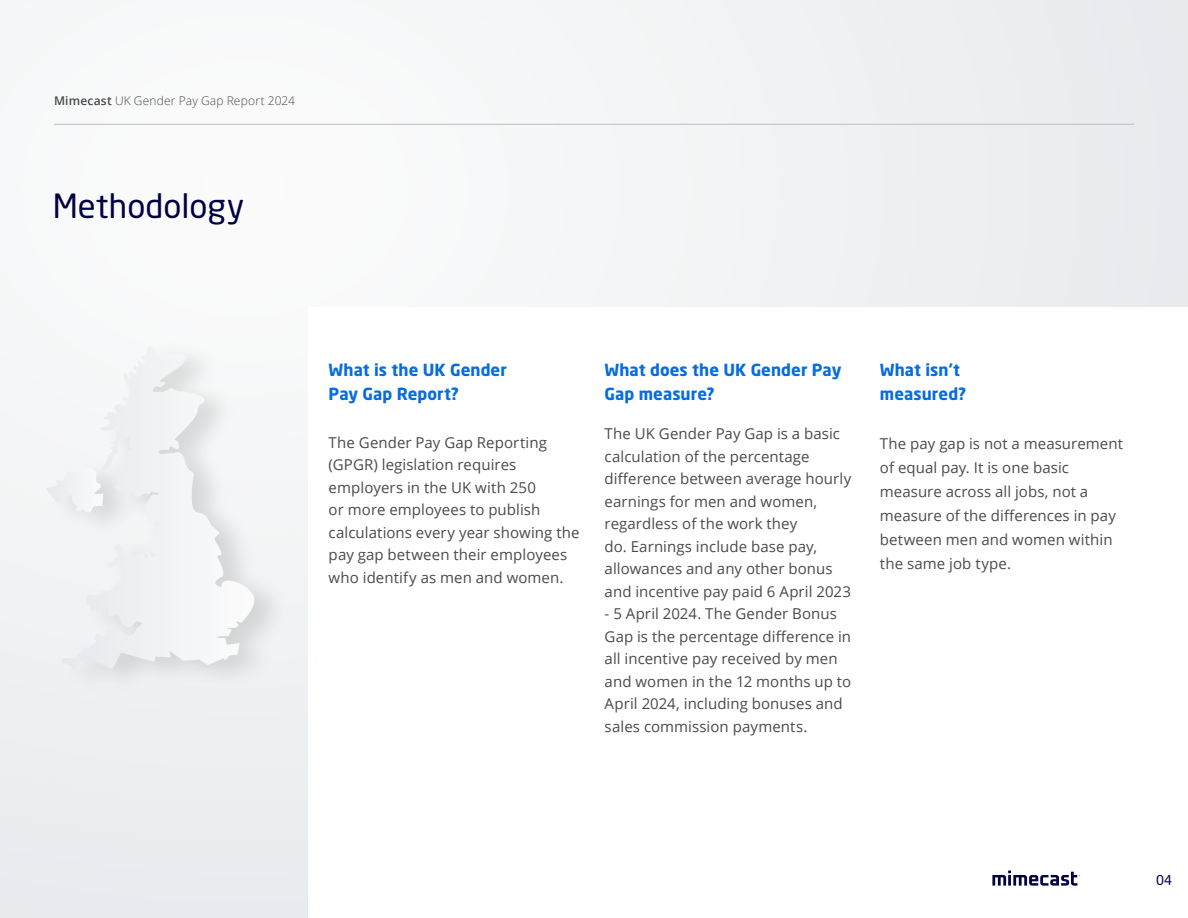
<style>
.page{position:relative;width:1188px;height:918px;background:#f2f5f5}
.page>*{position:absolute;margin:0;border:0;box-sizing:border-box;transform-origin:0 0}
.H1_-_Header{font:33px "Neo Sans W1 G";letter-spacing:.005em;color:#010041}
.Heading_6{font:700 16.5px/24px "Neo Sans W1 G";letter-spacing:.005em;color:#076ddd}
.Body{font:15px/22.5px "Open Sans";letter-spacing:.005em;color:#4a4a4a}
.Heading_6-2{font:15px/22.5px "Open Sans";letter-spacing:.005em;color:#4a4a4a}
.t1{font:13.5px "Neo Sans W1 G";color:#010041}
.Heading_6-3{font:300 12px "Open Sans";letter-spacing:.015em;color:#4a4a4a}
.s1{font-weight:600}
</style>
<div class="page">
<svg style="left:62px;top:348px;width:178px;height:322px"></svg>
<svg style="left:46px;top:468px;width:57px;height:45px"></svg>
<div style="left:308px;top:308px;width:880px;height:610px;background:#fff"></div>
<hr style="left:54px;top:124px;width:1080px;height:1px;background:#bebebe">
<svg style="left:992px;top:871px;width:88px;height:15px"></svg>
<p class="Heading_6-3" style="left:54px;top:93px;width:242px"><span class="s1">Mimecast</span> UK Gender Pay Gap Report 2024</p>
<p class="H1_-_Header" style="left:53px;top:186px;width:193px">Methodology</p>
<p class="Heading_6" style="left:329px;top:357px;width:180px">What is the UK Gender<br>Pay Gap Report?</p>
<p class="Heading_6-2" style="left:329px;top:431px;width:252px">The Gender Pay Gap Reporting (GPGR) legislation requires employers in the UK with 250<br>or more employees to publish calculations every year showing the pay gap between their employees who identify as men and women.</p>
<p class="Heading_6" style="left:605px;top:357px;width:238px">What does the UK Gender Pay<br>Gap measure?</p>
<p class="Body" style="left:605px;top:422px;width:248px">The UK Gender Pay Gap is a basic calculation of the percentage difference between average hourly earnings for men and women, regardless of the work they<br>do. Earnings include base pay, allowances and any other bonus and incentive pay paid 6 April 2023</p>
<p class="Body" style="left:605px;top:602px;width:248px">- 5 April 2024. The Gender Bonus<br>Gap is the percentage difference in all incentive pay received by men and women in the 12 months up to<br>April 2024, including bonuses and sales commission payments.</p>
<p class="Heading_6" style="left:880px;top:357px;width:88px">What isn’t measured?</p>
<p class="Heading_6-2" style="left:880px;top:431px;width:245px;line-height:24px">The pay gap is not a measurement of equal pay. It is one basic measure across all jobs, not a measure of the differences in pay between men and women within the same job type.</p>
<p class="t1" style="left:1156px;top:872px;width:17px">04</p>
</div>
